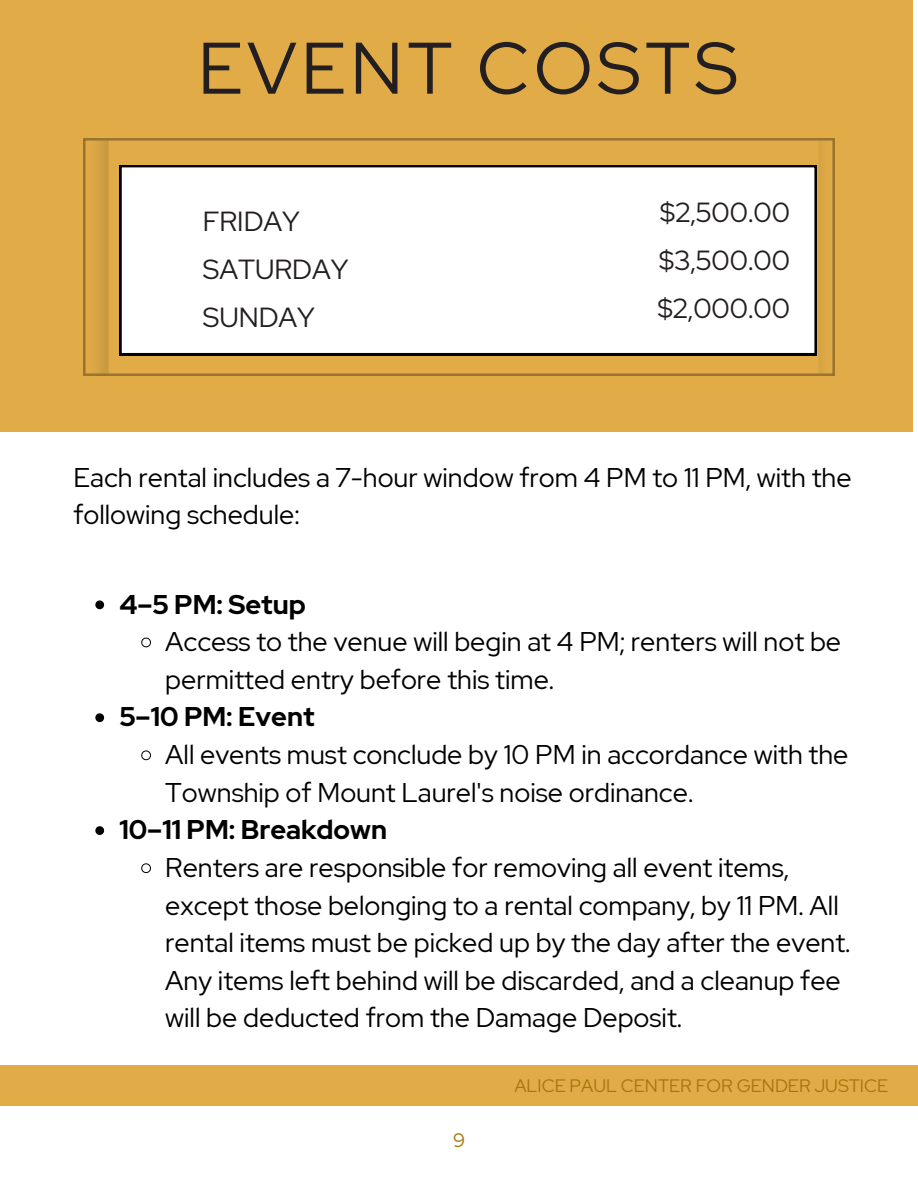
<style>
.page{position:relative;width:918px;height:1188px;background:#fff}
.page>*{position:absolute;margin:0;border:0;box-sizing:border-box;transform-origin:0 0}
.t1{font:72.9px "Red Hat Display";letter-spacing:.06em;color:#231f20}
.t2{font:27.6px/47.8px "Red Hat Display";color:#231f20}
.t3{font:27px/37.7px "Red Hat Display";color:#000}
.t4{font:700 27px "Red Hat Display";color:#000}
.t5{font:19.35px "Red Hat Display";color:#a6770b}
.t6{font:18px "Red Hat Display";color:#a6770b}
</style>
<div class="page">
<div style="left:0;top:0;width:913px;height:432px;background:#e1ac47"></div>
<svg style="left:83px;top:138px;width:752px;height:238px"></svg>
<div style="left:120px;top:165px;width:697px;height:190px;background:#fff"></div>
<div style="left:0;top:1066px;width:918px;height:40px;background:#e1ac47"></div>
<svg style="left:95px;top:600px;width:9px;height:9px"></svg>
<svg style="left:141px;top:637px;width:10px;height:11px"></svg>
<svg style="left:95px;top:713px;width:9px;height:9px"></svg>
<svg style="left:141px;top:750px;width:10px;height:11px"></svg>
<svg style="left:95px;top:826px;width:9px;height:9px"></svg>
<svg style="left:141px;top:863px;width:10px;height:11px"></svg>
<h1 class="t1" style="left:198px;top:19px;width:542px">EVENT COSTS</h1>
<p class="t2" style="left:203px;top:197px;width:147px">FRIDAY<br>SATURDAY<br>SUNDAY</p>
<p class="t2" style="left:657px;top:188px;width:134px;text-align:justify">$2,500.00 $3,500.00 $2,000.00</p>
<h3 class="t3" style="left:73px;top:458px;width:780px">Each rental includes a 7-hour window from 4 PM to 11 PM, with the following schedule:</h3>
<p class="t4" style="left:119px;top:586px;width:188px">4–5 PM: Setup</p>
<p class="t3" style="left:165px;top:623px;width:677px">Access to the venue will begin at 4 PM; renters will not be permitted entry before this time.</p>
<p class="t4" style="left:119px;top:699px;width:197px">5–10 PM: Event</p>
<p class="t3" style="left:165px;top:736px;width:685px">All events must conclude by 10 PM in accordance with the<br>Township of Mount Laurel's noise ordinance.</p>
<p class="t4" style="left:119px;top:812px;width:269px">10–11 PM: Breakdown</p>
<p class="t3" style="left:165px;top:849px;width:687px">Renters are responsible for removing all event items, except those belonging to a rental company, by 11 PM. All rental items must be picked up by the day after the event.<br>Any items left behind will be discarded, and a cleanup fee will be deducted from the Damage Deposit.</p>
<h2 class="t5" style="left:453px;top:1127px;width:13px">9</h2>
<h2 class="t6" style="left:514px;top:1074px;width:375px">ALICE PAUL CENTER FOR GENDER JUSTICE</h2>
</div>
